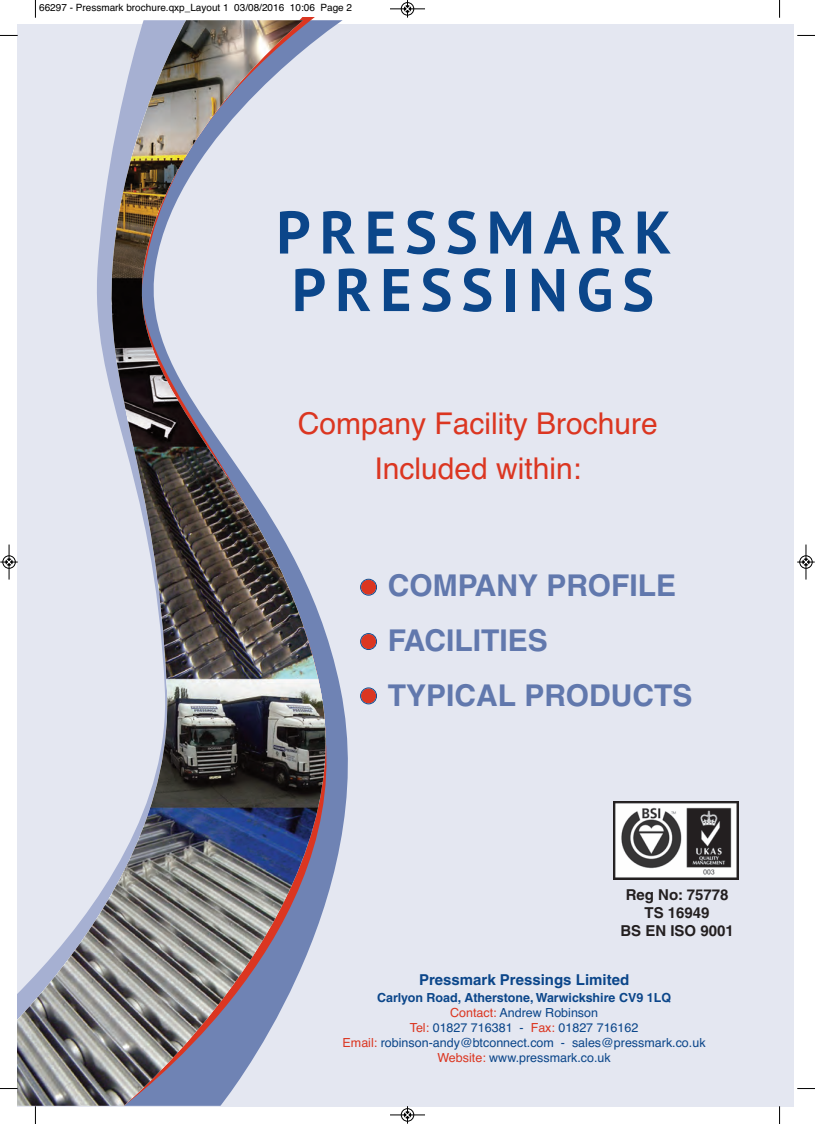
<style>
.page{position:relative;width:815px;height:1124px;background:#fff}
.page>*{position:absolute;margin:0;border:0;box-sizing:border-box;transform-origin:0 0}
.t1{font:700 60px/57.5px "PT Sans";letter-spacing:.15em;color:#0b468a}
.t2{font:700 30px/55px "Helvetica";color:#6178ad}
.t3{font:30px/45px "Helvetica";color:#db3621;text-align:center}
.t4{font:700 15px/18px "Helvetica";color:#231f20;text-align:center}
.t5{font:700 15px "Helvetica";color:#0b468a}
.t6{font:12.5px/15.1px "Helvetica";color:#0b468a;text-align:center}
.t7{font:10px "Helvetica";color:#000}
.s1{font-weight:700}
.s2{color:#db3621}
</style>
<div class="page">
<div style="left:18px;top:24px;width:776px;height:1082px;background:#e4e7f1"></div>
<svg style="left:364px;top:578px;width:13px;height:17px"></svg>
<svg style="left:364px;top:633px;width:13px;height:17px"></svg>
<svg style="left:364px;top:687px;width:13px;height:17px"></svg>
<img style="left:613px;top:801px;width:125px;height:78px">
<svg style="left:326px;top:20px;width:38px;height:881px"></svg>
<img style="left:18px;top:20px;width:308px;height:1085px">
<svg style="left:35px;top:0;width:1px;height:18px"></svg>
<svg style="left:0;top:35px;width:18px;height:1px"></svg>
<svg style="left:779px;top:0;width:1px;height:18px"></svg>
<svg style="left:797px;top:35px;width:18px;height:1px"></svg>
<svg style="left:35px;top:1106px;width:1px;height:17px"></svg>
<svg style="left:0;top:1087px;width:18px;height:2px"></svg>
<svg style="left:779px;top:1106px;width:1px;height:17px"></svg>
<svg style="left:797px;top:1088px;width:18px;height:1px"></svg>
<div style="left:401px;top:2px;width:13px;height:14px;border:1px solid #fff;border-radius:50%"></div>
<hr style="left:390px;top:9px;width:35px;height:1px;background:#000">
<div style="left:401px;top:2px;width:13px;height:13px;border:1px solid #000;border-radius:50%"></div>
<svg style="left:404px;top:0;width:7px;height:18px"></svg>
<hr style="left:390px;top:1114px;width:35px;height:1px;background:#000">
<div style="left:401px;top:1108px;width:13px;height:13px;border:1px solid #000;border-radius:50%"></div>
<svg style="left:404px;top:1106px;width:7px;height:17px"></svg>
<div style="left:2px;top:555px;width:14px;height:13px;border:1px solid #fff;border-radius:50%"></div>
<hr style="left:9px;top:544px;width:1px;height:35px;background:#000">
<div style="left:3px;top:555px;width:12px;height:13px;border:1px solid #000;border-radius:50%"></div>
<svg style="left:0;top:558px;width:18px;height:7px"></svg>
<div style="left:799px;top:555px;width:14px;height:13px;border:1px solid #fff;border-radius:50%"></div>
<hr style="left:806px;top:544px;width:1px;height:35px;background:#000">
<div style="left:800px;top:555px;width:12px;height:13px;border:1px solid #000;border-radius:50%"></div>
<svg style="left:797px;top:558px;width:18px;height:7px"></svg>
<p class="t7" style="left:39px;top:2px;width:314px">66297 - Pressmark brochure.qxp_Layout 1 03/08/2016 10:06 Page 2</p>
<h1 class="t1" style="left:276px;top:202px;width:396px">PRESSMARK<br>PRESSINGS</h1>
<h2 class="t3" style="left:298px;top:401px;width:362px">Company Facility Brochure<br>Included within:</h2>
<h2 class="t2" style="left:388px;top:560px;width:306px">COMPANY PROFILE<br>FACILITIES<br>TYPICAL PRODUCTS</h2>
<p class="t4" style="left:620px;top:887px;width:115px">Reg No: 75778<br>TS 16949<br>BS EN ISO 9001</p>
<p class="t5" style="left:419px;top:974px;width:212px">Pressmark Pressings Limited</p>
<p class="t6" style="left:343px;top:989px;width:364px"><span class="s1">Carlyon Road, Atherstone, Warwickshire CV9 1LQ<br></span><span class="s2">Contact:</span> Andrew Robinson<br><span class="s2">Tel:</span> 01827 716381 - <span class="s2">Fax:</span> 01827 716162<br><span class="s2">Email:</span> robinson-andy@btconnect.com - sales@pressmark.co.uk <span class="s2">Website:</span> www.pressmark.co.uk</p>
</div>
